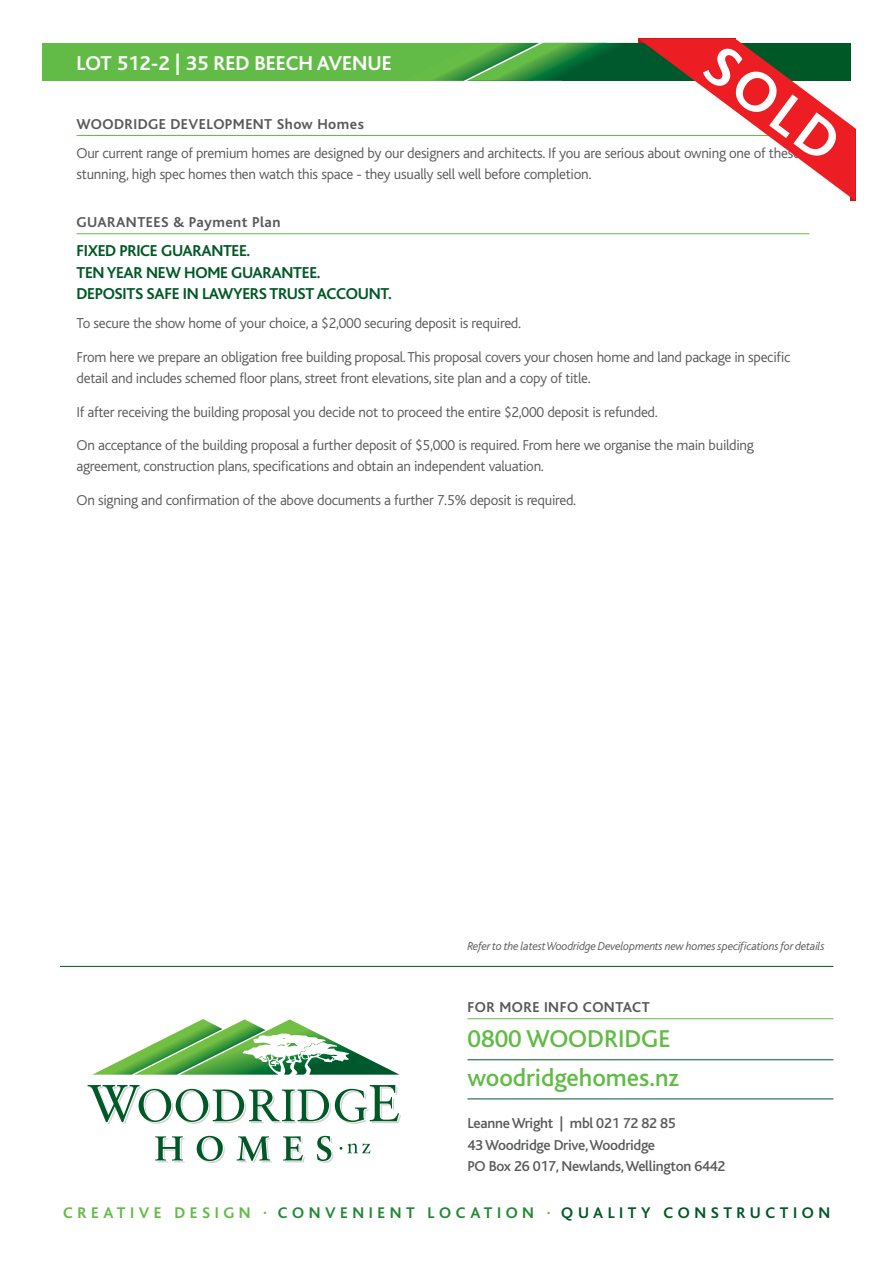
<style>
.page{position:relative;width:893px;height:1263px;background:#fff}
.page>*{position:absolute;margin:0;border:0;box-sizing:border-box;transform-origin:0 0}
.t1{font:500 25.5px/39.2px "Bliss";color:#62bb46}
.t2{font:700 21px "Bliss";color:#fff}
.t3{font:700 16.5px/21px "Bliss";letter-spacing:-.02em;color:#005826}
.t4{font:700 16.2px "Bliss";letter-spacing:.28em;color:#005826}
.t5{font:300 15px/21px "Bliss";letter-spacing:-.02em;color:#58595b}
.t6{font:500 15px/21.6px "Bliss";letter-spacing:-.02em;color:#58595b}
.t7{font:700 15px "Bliss";letter-spacing:.03em;color:#58595b}
.t8{font:italic 300 12px "Bliss";letter-spacing:-.02em;color:#58595b}
.s1{color:#62bb46}
.s2{font-size:9.75px;color:#62bb46}
.s3{color:#228837}
</style>
<div class="page">
<hr style="left:77px;top:135px;width:732px;height:1px;background:#62bb46">
<hr style="left:77px;top:233px;width:732px;height:1px;background:#62bb46">
<hr style="left:60px;top:966px;width:773px;height:1px;background:#005826">
<hr style="left:467px;top:1018px;width:366px;height:1px;background:#62bb46">
<hr style="left:467px;top:1059px;width:366px;height:1px;background:#005826">
<hr style="left:467px;top:1099px;width:366px;height:1px;background:#005826">
<div style="left:43px;top:43px;width:491px;height:38px;background:#62bb46"></div>
<svg style="left:92px;top:1019px;width:234px;height:56px"></svg>
<svg style="left:88px;top:1085px;width:313px;height:78px"></svg>
<svg style="left:436px;top:38px;width:419px;height:163px"></svg>
<h2 class="t2" style="left:77px;top:52px;width:317px">LOT 512-2 | 35 RED BEECH AVENUE</h2>
<p class="t7" style="left:77px;top:116px;width:289px">WOODRIDGE DEVELOPMENT Show Homes</p>
<p class="t5" style="left:77px;top:143px;width:725px">Our current range of premium homes are designed by our designers and architects. If you are serious about owning one of these stunning, high spec homes then watch this space - they usually sell well before completion.</p>
<p class="t7" style="left:77px;top:214px;width:205px">GUARANTEES &amp; Payment Plan</p>
<p class="t3" style="left:77px;top:241px;width:317px">FIXED PRICE GUARANTEE.<br>TEN YEAR NEW HOME GUARANTEE.<br>DEPOSITS SAFE IN LAWYERS TRUST ACCOUNT.</p>
<p class="t5" style="left:77px;top:313px;width:446px">To secure the show home of your choice, a $2,000 securing deposit is required.</p>
<p class="t5" style="left:77px;top:347px;width:715px">From here we prepare an obligation free building proposal. This proposal covers your chosen home and land package in specific detail and includes schemed floor plans, street front elevations, site plan and a copy of title.</p>
<p class="t5" style="left:77px;top:401px;width:583px">If after receiving the building proposal you decide not to proceed the entire $2,000 deposit is refunded.</p>
<p class="t5" style="left:77px;top:435px;width:679px">On acceptance of the building proposal a further deposit of $5,000 is required. From here we organise the main building agreement, construction plans, specifications and obtain an independent valuation.</p>
<p class="t5" style="left:77px;top:490px;width:501px">On signing and confirmation of the above documents a further 7.5% deposit is required.</p>
<p class="t8" style="left:467px;top:940px;width:359px">Refer to the latest Woodridge Developments new homes specifications for details</p>
<p class="t7" style="left:467px;top:999px;width:184px">FOR MORE INFO CONTACT</p>
<h1 class="t1" style="left:467px;top:1019px;width:213px">0800 WOODRIDGE woodridgehomes.nz</h1>
<p class="t6" style="left:467px;top:1112px;width:259px">Leanne Wright | mbl 021 72 82 85<br>43 Woodridge Drive, Woodridge<br>PO Box 26 017, Newlands, Wellington 6442</p>
<p class="t4" style="left:63px;top:1204px;width:768px"><span class="s1">CREATIVE DESIGN</span> <span class="s2">•</span> <span class="s3">CONVENIENT LOCATION</span> <span class="s2">•</span> QUALITY CONSTRUCTION</p>
</div>
